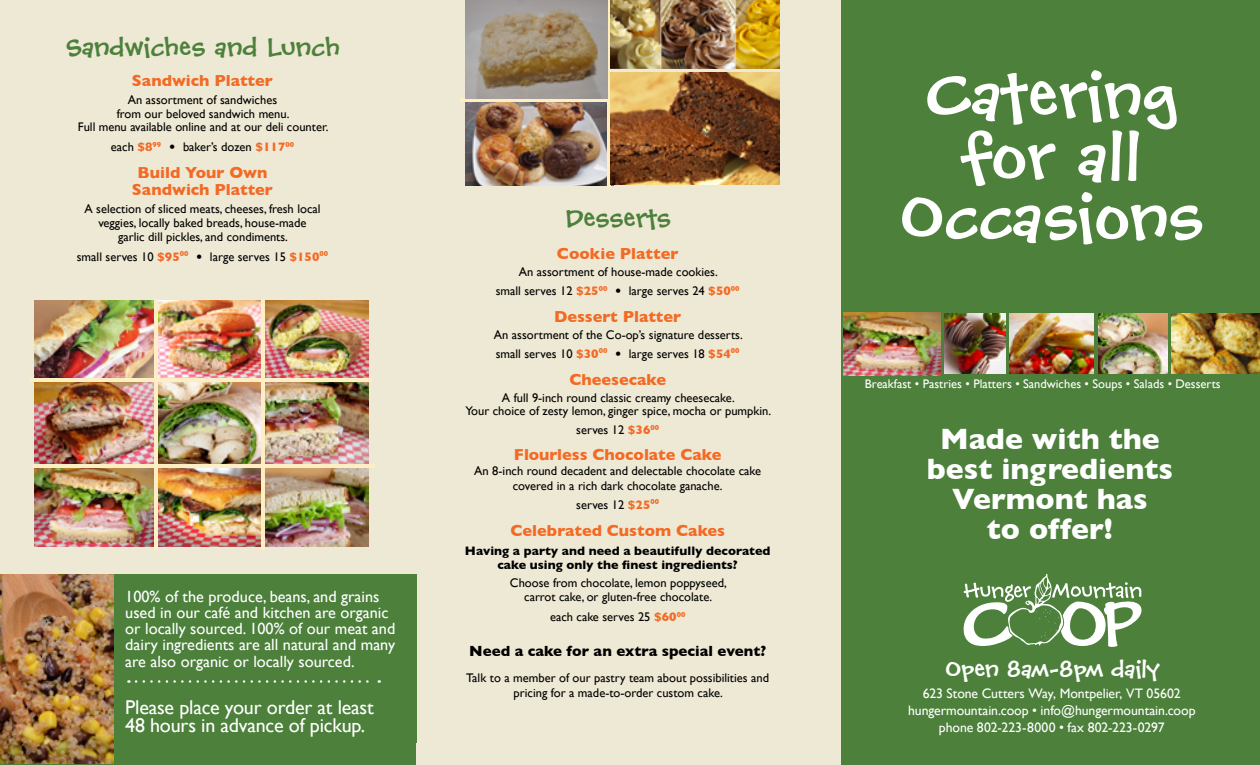
<style>
.page{position:relative;width:1260px;height:765px;background:#fff}
.page>*{position:absolute;margin:0;border:0;box-sizing:border-box;transform-origin:0 0}
.t1{font:62.5px/61px "FM Black Cherry Moon BT";color:#fff;text-align:center}
.t2{font:700 30px/30px "Gill Sans";color:#fff;text-align:center}
.t3{font:25px "FM Black Cherry Moon BT";color:#4c803b}
.t4{font:22.5px "FM Black Cherry Moon BT";letter-spacing:-.015em;color:#fff}
.t5{font:20px/18.8px "Gill Sans";letter-spacing:-.01em;color:#fff}
.t6{font:16.25px/16.2px "Gill Sans";color:#fff}
.t7{font:700 16.25px/16.2px "Gill Sans";color:#f36a25;text-align:center}
.t8{font:700 15px "Gill Sans";color:#000}
.t9{font:13.75px/16.9px "Gill Sans";letter-spacing:-.005em;color:#fff;text-align:center}
.t10{font:12.5px/13.8px "Gill Sans";color:#000;text-align:center}
.t11{font:700 12.5px/13.8px "Gill Sans";color:#000;text-align:center}
.t12{font:12.5px "Gill Sans";color:#fff}
.s1{font-weight:700;color:#f36a25}
.s2{font-family:"Optima"}
</style>
<div class="page">
<div style="left:0;top:1px;width:1260px;height:764px;background:#eee9d4"></div>
<div style="left:845px;top:0;width:410px;height:765px;background:#4c803b"></div>
<div style="left:0;top:574px;width:416px;height:191px;background:#4c803b"></div>
<img style="left:35px;top:300px;width:226px;height:78px">
<img style="left:157px;top:468px;width:104px;height:78px">
<img style="left:35px;top:468px;width:119px;height:78px">
<img style="left:157px;top:381px;width:104px;height:83px">
<img style="left:264px;top:300px;width:105px;height:246px">
<img style="left:35px;top:381px;width:119px;height:83px">
<hr style="left:154px;top:299px;width:3px;height:251px;background:#fdeec3">
<hr style="left:261px;top:299px;width:3px;height:251px;background:#fdeec3">
<hr style="left:30px;top:378px;width:342px;height:3px;background:#fdeec3">
<hr style="left:33px;top:464px;width:342px;height:4px;background:#fdeec3">
<img style="left:466px;top:101px;width:147px;height:85px">
<hr style="left:607px;top:0;width:3px;height:188px;background:#fdeec3">
<hr style="left:460px;top:98px;width:150px;height:3px;background:#fdeec3">
<img style="left:0;top:574px;width:113px;height:189px">
<svg style="left:136px;top:680px;width:244px;height:3px"></svg>
<hr style="left:0;top:0;width:841px;height:1px;background:#eee9d4">
<img style="left:466px;top:0;width:141px;height:98px">
<img style="left:610px;top:72px;width:170px;height:113px">
<img style="left:610px;top:0;width:170px;height:68px">
<img style="left:944px;top:313px;width:61px;height:61px">
<img style="left:1009px;top:313px;width:84px;height:61px">
<img style="left:1098px;top:314px;width:69px;height:60px">
<div style="left:1252px;top:0;width:8px;height:765px;background:#4c803b"></div>
<img style="left:1171px;top:313px;width:89px;height:61px">
<div style="left:842px;top:0;width:9px;height:765px;background:#4c803b"></div>
<svg style="left:963px;top:574px;width:179px;height:73px"></svg>
<img style="left:844px;top:313px;width:96px;height:63px">
<h3 class="t3" style="left:66px;top:32px;width:275px">Sandwiches and Lunch</h3>
<h3 class="t7" style="left:132px;top:72px;width:142px">Sandwich Platter</h3>
<p class="t10" style="left:78px;top:93px;width:252px">An assortment of sandwiches<br>from our beloved sandwich menu.<br>Full menu available online and at our deli counter.</p>
<p class="t10" style="left:111px;top:140px;width:185px">each <span class="s1">$8</span><sup>99</sup> <span class="s2">•</span> baker’s dozen <span class="s1">$117</span><sup>00</sup></p>
<h3 class="t7" style="left:132px;top:164px;width:142px">Build Your Own<br>Sandwich Platter</h3>
<p class="t10" style="left:84px;top:201px;width:238px;line-height:14.1px">A selection of sliced meats, cheeses, fresh local veggies, locally baked breads, house-made garlic dill pickles, and condiments.</p>
<p class="t10" style="left:77px;top:249px;width:253px">small serves 10 <span class="s1">$95</span><sup>00</sup> <span class="s2">•</span> large serves 15 <span class="s1">$150</span><sup>00</sup></p>
<h3 class="t6" style="left:125px;top:588px;width:272px">100% of the produce, beans, and grains used in our café and kitchen are organic or locally sourced. 100% of our meat and dairy ingredients are all natural and many are also organic or locally sourced.</h3>
<h3 class="t5" style="left:125px;top:697px;width:250px">Please place your order at least<br>48 hours in advance of pickup.</h3>
<h3 class="t3" style="left:565px;top:202px;width:107px">Desserts</h3>
<h3 class="t7" style="left:557px;top:245px;width:123px">Cookie Platter</h3>
<p class="t10" style="left:496px;top:262px;width:245px;line-height:19.5px">An assortment of house-made cookies.<br>small serves 12 <span class="s1">$25</span><sup>00</sup> <span class="s2">•</span> large serves 24 <span class="s1">$50</span><sup>00</sup></p>
<h3 class="t7" style="left:554px;top:308px;width:129px">Dessert Platter</h3>
<p class="t10" style="left:494px;top:326px;width:251px;line-height:18.2px;text-align:left">An assortment of the Co-op’s signature desserts. small serves 10 <span class="s1">$30</span><sup>00</sup> <span class="s2">•</span> large serves 18 <span class="s1">$54</span><sup>00</sup></p>
<h3 class="t7" style="left:569px;top:371px;width:98px">Cheesecake</h3>
<p class="t10" style="left:465px;top:391px;width:307px;line-height:12.5px">A full 9-inch round classic creamy cheesecake.<br>Your choice of zesty lemon, ginger spice, mocha or pumpkin.</p>
<p class="t10" style="left:576px;top:423px;width:84px">serves 12 <span class="s1">$36</span><sup>00</sup></p>
<h3 class="t7" style="left:514px;top:446px;width:209px">Flourless Chocolate Cake</h3>
<p class="t10" style="left:474px;top:463px;width:288px;line-height:15px">An 8-inch round decadent and delectable chocolate cake covered in a rich dark chocolate ganache.</p>
<p class="t10" style="left:576px;top:497px;width:84px">serves 12 <span class="s1">$25</span><sup>00</sup></p>
<h3 class="t7" style="left:510px;top:522px;width:216px">Celebrated Custom Cakes</h3>
<p class="t11" style="left:465px;top:544px;width:307px">Having a party and need a beautifully decorated cake using only the finest ingredients?</p>
<p class="t10" style="left:510px;top:576px;width:218px">Choose from chocolate, lemon poppyseed, carrot cake, or gluten-free chocolate.</p>
<p class="t10" style="left:550px;top:609px;width:137px">each cake serves 25 <span class="s1">$60</span><sup>00</sup></p>
<p class="t8" style="left:469px;top:639px;width:298px">Need a cake for an extra special event?</p>
<p class="t10" style="left:466px;top:670px;width:304px;line-height:15px">Talk to a member of our pastry team about possibilities and pricing for a made-to-order custom cake.</p>
<h1 class="t1" style="left:898px;top:64px;width:305px">Catering for all<br>Occasions</h1>
<p class="t12" style="left:865px;top:376px;width:357px">Breakfast • Pastries • Platters • Sandwiches • Soups • Salads • Desserts</p>
<h2 class="t2" style="left:927px;top:423px;width:248px">Made with the best ingredients<br>Vermont has<br>to offer!</h2>
<h3 class="t4" style="left:945px;top:655px;width:215px">Open 8am-8pm daily</h3>
<p class="t9" style="left:908px;top:685px;width:289px">623 Stone Cutters Way, Montpelier, VT 05602 hungermountain.coop • info@hungermountain.coop phone 802-223-8000 • fax 802-223-0297</p>
</div>
